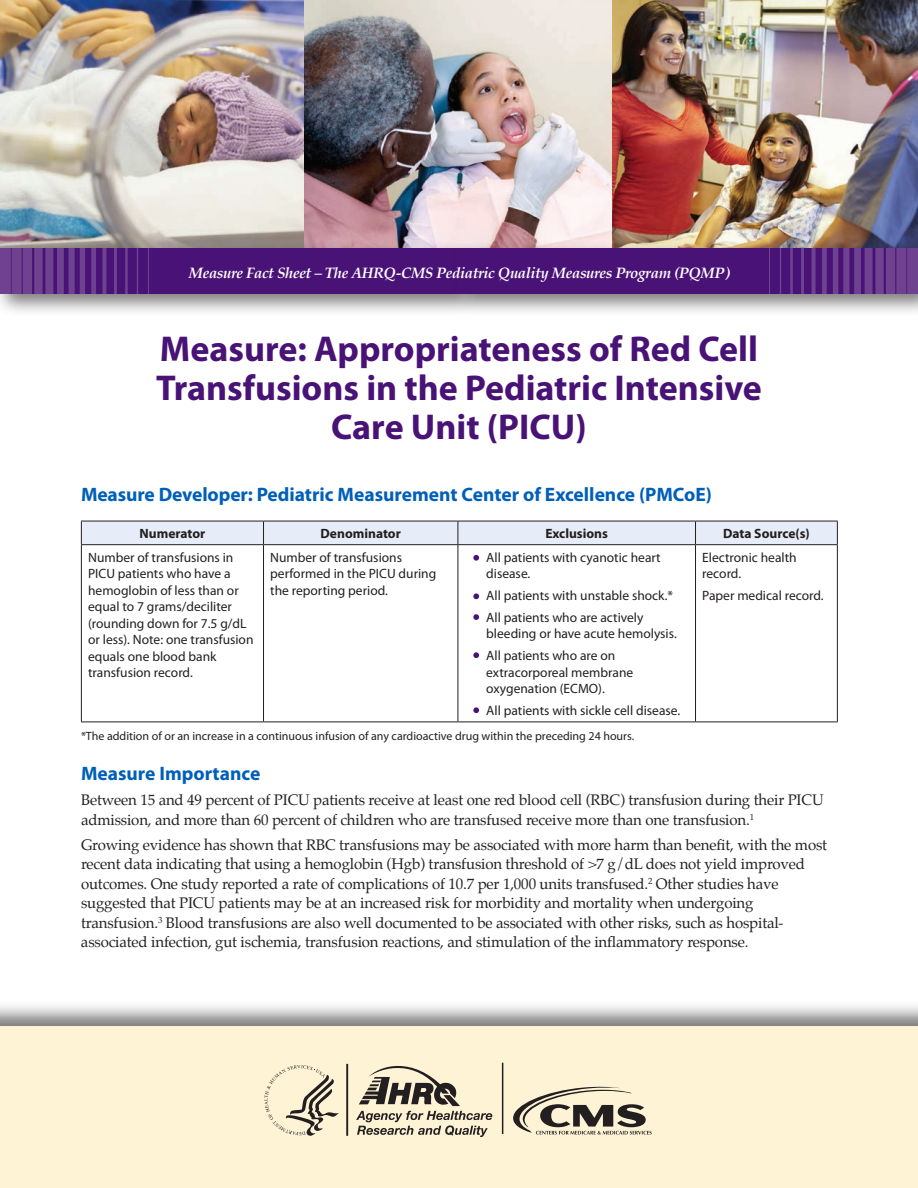
<style>
.page{position:relative;width:918px;height:1188px;background:#fff}
.page>*{position:absolute;margin:0;border:0;box-sizing:border-box;transform-origin:0 0}
.t1{font:700 36px/39px "Myriad Pro";color:#491276;text-align:center}
.t2{font:700 19.5px "Myriad Pro";color:#005fb9}
.t3{font:15px/19.5px "Palatino";letter-spacing:-.01em;color:#231f20}
.t4{font:italic 700 15px "Palatino";letter-spacing:-.025em;color:#fff}
.Chart_text{font:13.5px/16.5px "Myriad Pro";color:#231f20}
.Chart_text_with_bull{font:13.5px/16.5px "Myriad Pro";color:#231f20}
.Chart_text-2{font:700 13.5px "Myriad Pro";color:#231f20}
.t5{font:12px "Myriad Pro";color:#231f20}
</style>
<div class="page">
<div style="left:0;top:1000px;width:918px;height:188px;background:#231f20;opacity:.6"></div>
<div style="left:0;top:1026px;width:918px;height:162px;background:#fef3d5"></div>
<svg style="left:82px;top:545px;width:755px;height:177px"></svg>
<div style="left:81px;top:521px;width:757px;height:23px;background:#e7edf8"></div>
<hr style="left:81px;top:544px;width:183px;height:1px;background:#231f20">
<hr style="left:81px;top:545px;width:1px;height:177px;background:#231f20">
<hr style="left:264px;top:544px;width:194px;height:1px;background:#231f20">
<hr style="left:263px;top:545px;width:1px;height:177px;background:#231f20">
<hr style="left:458px;top:544px;width:238px;height:1px;background:#231f20">
<hr style="left:458px;top:545px;width:1px;height:177px;background:#231f20">
<hr style="left:696px;top:544px;width:142px;height:1px;background:#231f20">
<hr style="left:695px;top:545px;width:1px;height:177px;background:#231f20">
<hr style="left:837px;top:545px;width:1px;height:177px;background:#231f20">
<hr style="left:81px;top:722px;width:183px;height:1px;background:#231f20">
<hr style="left:264px;top:722px;width:194px;height:1px;background:#231f20">
<hr style="left:458px;top:722px;width:238px;height:1px;background:#231f20">
<hr style="left:696px;top:722px;width:142px;height:1px;background:#231f20">
<img style="left:0;top:0;width:918px;height:241px">
<div style="left:0;top:241px;width:481px;height:76px;background:#231f20;opacity:.6"></div>
<div style="left:0;top:248px;width:458px;height:46px;background:#491276"></div>
<img style="left:0;top:248px;width:138px;height:46px">
<svg style="left:356px;top:1066px;width:136px;height:71px"></svg>
<hr style="left:346px;top:1064px;width:2px;height:72px;background:#231f20">
<svg style="left:264px;top:1065px;width:75px;height:71px"></svg>
<hr style="left:502px;top:1063px;width:1px;height:71px;background:#231f20">
<svg style="left:513px;top:1087px;width:139px;height:48px"></svg>
<div style="left:450px;top:241px;width:468px;height:76px;background:#231f20;opacity:.6"></div>
<div style="left:458px;top:248px;width:460px;height:46px;background:#491276"></div>
<img style="left:780px;top:248px;width:138px;height:46px">
<svg style="left:473px;top:555px;width:6px;height:6px"></svg>
<svg style="left:473px;top:593px;width:6px;height:6px"></svg>
<svg style="left:473px;top:614px;width:6px;height:6px"></svg>
<svg style="left:473px;top:652px;width:6px;height:6px"></svg>
<svg style="left:473px;top:707px;width:6px;height:6px"></svg>
<p class="t4" style="left:189px;top:260px;width:542px">Measure Fact Sheet – The AHRQ-CMS Pediatric Quality Measures Program (PQMP)</p>
<h1 class="t1" style="left:156px;top:328px;width:607px">Measure: Appropriateness of Red Cell<br>Transfusions in the Pediatric Intensive<br>Care Unit (PICU)</h1>
<h2 class="t2" style="left:81px;top:482px;width:632px">Measure Developer: Pediatric Measurement Center of Excellence (PMCoE)</h2>
<p class="Chart_text-2" style="left:140px;top:525px;width:67px">Numerator</p>
<p class="Chart_text-2" style="left:321px;top:525px;width:82px">Denominator</p>
<p class="Chart_text-2" style="left:545px;top:525px;width:64px">Exclusions</p>
<p class="Chart_text-2" style="left:723px;top:525px;width:88px">Data Source(s)</p>
<p class="Chart_text" style="left:88px;top:549px;width:167px">Number of transfusions in<br>PICU patients who have a hemoglobin of less than or equal to 7 grams/deciliter (rounding down for 7.5 g/dL or less). Note: one transfusion equals one blood bank transfusion record.</p>
<p class="Chart_text" style="left:270px;top:549px;width:168px">Number of transfusions performed in the PICU during the reporting period.</p>
<p class="Chart_text_with_bull" style="left:486px;top:549px;width:176px">All patients with cyanotic heart disease.</p>
<p class="Chart_text" style="left:702px;top:549px;width:96px">Electronic health record.</p>
<p class="Chart_text" style="left:702px;top:587px;width:123px">Paper medical record.</p>
<p class="Chart_text_with_bull" style="left:486px;top:587px;width:188px">All patients with unstable shock.*</p>
<p class="Chart_text_with_bull" style="left:486px;top:609px;width:192px">All patients who are actively bleeding or have acute hemolysis.</p>
<p class="Chart_text_with_bull" style="left:486px;top:647px;width:149px">All patients who are on extracorporeal membrane oxygenation (ECMO).</p>
<p class="Chart_text_with_bull" style="left:486px;top:702px;width:196px">All patients with sickle cell disease.</p>
<p class="t5" style="left:81px;top:728px;width:555px">*The addition of or an increase in a continuous infusion of any cardioactive drug within the preceding 24 hours.</p>
<h2 class="t2" style="left:81px;top:761px;width:181px">Measure Importance</h2>
<p class="t3" style="left:81px;top:790px;width:744px">Between 15 and 49 percent of PICU patients receive at least one red blood cell (RBC) transfusion during their PICU admission, and more than 60 percent of children who are transfused receive more than one transfusion.<sup>1</sup></p>
<p class="t3" style="left:81px;top:835px;width:748px">Growing evidence has shown that RBC transfusions may be associated with more harm than benefit, with the most recent data indicating that using a hemoglobin (Hgb) transfusion threshold of &gt;7 g/dL does not yield improved outcomes. One study reported a rate of complications of 10.7 per 1,000 units transfused.<sup>2</sup> Other studies have suggested that PICU patients may be at an increased risk for morbidity and mortality when undergoing transfusion.<sup>3</sup> Blood transfusions are also well documented to be associated with other risks, such as hospital&shy;associated infection, gut ischemia, transfusion reactions, and stimulation of the inflammatory response.</p>
</div>
